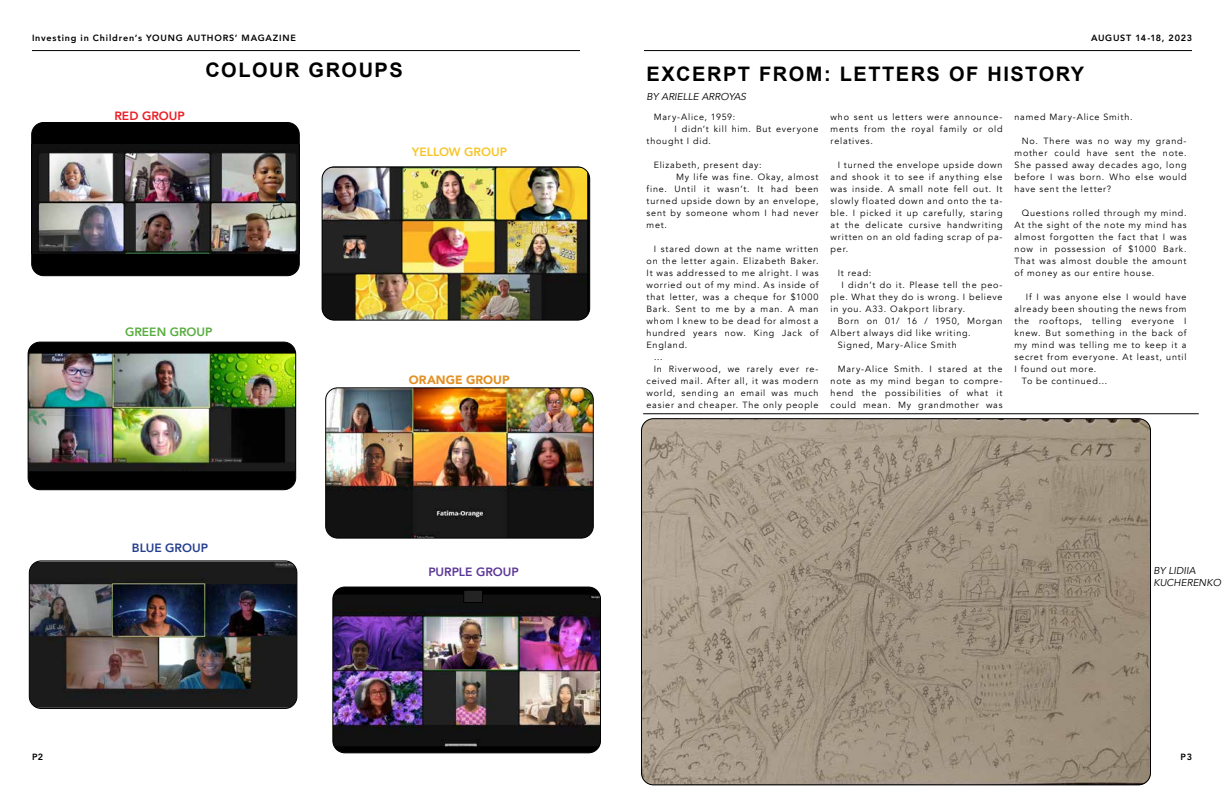
<style>
.page{position:relative;width:1224px;height:792px;background:#fff}
.page>*{position:absolute;margin:0;border:0;box-sizing:border-box;transform-origin:0 0}
.t1{font:700 20px "Arial";letter-spacing:.075em;color:#000}
.t2{font:800 12px "Avenir";color:#5c3896}
.t3{font:800 12px "Avenir";color:#f7c529}
.t4{font:900 12px "Avenir";color:#e39225}
.t5{font:800 12px "Avenir";color:#59ad40}
.t6{font:800 12px "Avenir";color:#25408f}
.t7{font:800 12px "Avenir";color:#ed1d24}
.t8{font:italic 10px/12px "Avenir";color:#000}
.t9{font:9px/12px "Avenir";letter-spacing:.085em;color:#000;text-align:justify}
.t10{font:800 9px "Avenir";letter-spacing:.09em;color:#000}
</style>
<div class="page">
<hr style="left:32px;top:50px;width:548px;height:1px;background:#000">
<hr style="left:644px;top:50px;width:548px;height:1px;background:#000">
<div style="left:28px;top:342px;width:268px;height:148px;background:#000;border-radius:12px"></div>
<img style="left:30px;top:354px;width:264px;height:117px">
<div style="left:28px;top:342px;width:268px;height:148px;border:1px solid #000;border-radius:12px"></div>
<div style="left:333px;top:587px;width:267px;height:166px;background:#000;border-radius:12px"></div>
<img style="left:334px;top:595px;width:265px;height:151px">
<div style="left:332px;top:587px;width:269px;height:166px;border:1px solid #000;border-radius:12px"></div>
<img style="left:322px;top:168px;width:265px;height:151px">
<div style="left:322px;top:166px;width:268px;height:155px;border:1px solid #000;border-radius:12px"></div>
<img style="left:327px;top:389px;width:265px;height:148px">
<div style="left:325px;top:387px;width:269px;height:152px;border:1px solid #000;border-radius:12px"></div>
<img style="left:642px;top:420px;width:508px;height:365px">
<div style="left:32px;top:122px;width:267px;height:154px;background:#000;border-radius:12px"></div>
<img style="left:33px;top:145px;width:265px;height:108px">
<div style="left:31px;top:122px;width:269px;height:154px;border:1px solid #000;border-radius:12px"></div>
<div style="left:464px;top:590px;width:18px;height:12px;background:#242424"></div>
<div style="left:463px;top:590px;width:20px;height:13px;border:1px solid #000"></div>
<hr style="left:643px;top:414px;width:556px;height:1px;background:#000">
<img style="left:29px;top:562px;width:268px;height:146px">
<div style="left:29px;top:560px;width:268px;height:149px;border:1px solid #000;border-radius:12px"></div>
<p class="t10" style="left:32px;top:31px;width:266px">Investing in Children’s YOUNG AUTHORS’ MAGAZINE</p>
<h2 class="t7" style="left:114px;top:106px;width:72px">RED GROUP</h2>
<h1 class="t1" style="left:205px;top:56px;width:199px">COLOUR GROUPS</h1>
<h2 class="t3" style="left:412px;top:142px;width:97px">YELLOW GROUP</h2>
<h2 class="t5" style="left:125px;top:322px;width:89px">GREEN GROUP</h2>
<h2 class="t6" style="left:132px;top:538px;width:78px">BLUE GROUP</h2>
<h2 class="t4" style="left:409px;top:370px;width:102px">ORANGE GROUP</h2>
<h2 class="t2" style="left:428px;top:562px;width:92px">PURPLE GROUP</h2>
<p class="t10" style="left:1091px;top:31px;width:102px">AUGUST 14-18, 2023</p>
<h1 class="t1" style="left:647px;top:60px;width:439px">EXCERPT FROM: LETTERS OF HISTORY</h1>
<p class="t8" style="left:647px;top:91px;width:101px">BY ARIELLE ARROYAS</p>
<p class="t9" style="left:654px;top:111px;width:83px">Mary-Alice, 1959:</p>
<p class="t9" style="left:675px;top:123px;width:145px">I didn’t kill him. But everyone</p>
<p class="t9" style="left:647px;top:135px;width:66px">thought I did.</p>
<p class="t9" style="left:654px;top:159px;width:109px">Elizabeth, present day:</p>
<p class="t9" style="left:676px;top:171px;width:144px">My life was fine. Okay, almost</p>
<p class="t9" style="left:647px;top:183px;width:173px">fine. Until it wasn’t. It had been</p>
<p class="t9" style="left:647px;top:195px;width:174px">turned upside down by an envelope,</p>
<p class="t9" style="left:647px;top:207px;width:174px">sent by someone whom I had never</p>
<p class="t9" style="left:647px;top:219px;width:22px">met.</p>
<p class="t9" style="left:654px;top:243px;width:166px">I stared down at the name written</p>
<p class="t9" style="left:647px;top:255px;width:174px">on the letter again. Elizabeth Baker.</p>
<p class="t9" style="left:647px;top:267px;width:174px">It was addressed to me alright. I was</p>
<p class="t9" style="left:647px;top:279px;width:174px">worried out of my mind. As inside of</p>
<p class="t9" style="left:647px;top:291px;width:174px">that letter, was a cheque for $1000</p>
<p class="t9" style="left:647px;top:303px;width:173px">Bark. Sent to me by a man. A man</p>
<p class="t9" style="left:647px;top:315px;width:173px">whom I knew to be dead for almost a</p>
<p class="t9" style="left:647px;top:327px;width:173px">hundred years now. King Jack of</p>
<p class="t9" style="left:647px;top:339px;width:42px">England.</p>
<p class="t9" style="left:654px;top:351px;width:10px">…</p>
<p class="t9" style="left:654px;top:363px;width:166px">In Riverwood, we rarely ever re-</p>
<p class="t9" style="left:647px;top:375px;width:173px">ceived mail. After all, it was modern</p>
<p class="t9" style="left:647px;top:387px;width:173px">world, sending an email was much</p>
<p class="t9" style="left:647px;top:399px;width:173px">easier and cheaper. The only people</p>
<p class="t9" style="left:831px;top:111px;width:174px">who sent us letters were announce&shy;ments from the royal family or old relatives.</p>
<p class="t9" style="left:831px;top:159px;width:174px;text-indent:7px">I turned the envelope upside down and shook it to see if anything else was inside. A small note fell out. It slowly floated down and onto the ta&shy;ble. I picked it up carefully, staring at the delicate cursive handwriting written on an old fading scrap of pa&shy;per.</p>
<p class="t9" style="left:838px;top:267px;width:35px">It read:</p>
<p class="t9" style="left:841px;top:279px;width:163px">I didn’t do it. Please tell the peo-</p>
<p class="t9" style="left:831px;top:291px;width:173px">ple. What they do is wrong. I believe</p>
<p class="t9" style="left:831px;top:303px;width:136px">in you. A33. Oakport library.</p>
<p class="t9" style="left:838px;top:315px;width:166px">Born on 01/ 16 / 1950, Morgan</p>
<p class="t9" style="left:831px;top:327px;width:142px">Albert always did like writing.</p>
<p class="t9" style="left:838px;top:339px;width:121px">Signed, Mary-Alice Smith</p>
<p class="t9" style="left:831px;top:363px;width:174px;text-indent:7px">Mary-Alice Smith. I stared at the note as my mind began to compre&shy;hend the possibilities of what it could mean. My grandmother was</p>
<p class="t9" style="left:1015px;top:111px;width:119px">named Mary-Alice Smith.</p>
<p class="t9" style="left:1015px;top:135px;width:174px;text-indent:7px">No. There was no way my grand&shy;mother could have sent the note.<br>She passed away decades ago, long before I was born. Who else would have sent the letter?</p>
<p class="t9" style="left:1015px;top:207px;width:174px;text-indent:7px">Questions rolled through my mind.<br>At the sight of the note my mind has almost forgotten the fact that I was now in possession of $1000 Bark.<br>That was almost double the amount of money as our entire house.</p>
<p class="t9" style="left:1026px;top:291px;width:162px">If I was anyone else I would have</p>
<p class="t9" style="left:1015px;top:303px;width:173px">already been shouting the news from</p>
<p class="t9" style="left:1015px;top:315px;width:174px">the rooftops, telling everyone I</p>
<p class="t9" style="left:1015px;top:327px;width:174px">knew. But something in the back of</p>
<p class="t9" style="left:1015px;top:339px;width:174px">my mind was telling me to keep it a</p>
<p class="t9" style="left:1015px;top:351px;width:173px">secret from everyone. At least, until</p>
<p class="t9" style="left:1015px;top:363px;width:83px">I found out more.</p>
<p class="t9" style="left:1022px;top:375px;width:87px">To be continued…</p>
<p class="t8" style="left:1153px;top:565px;width:69px">BY LIDIIA<br>KUCHERENKO</p>
<p class="t10" style="left:32px;top:750px;width:13px">P2</p>
<p class="t10" style="left:1181px;top:750px;width:13px">P3</p>
</div>
